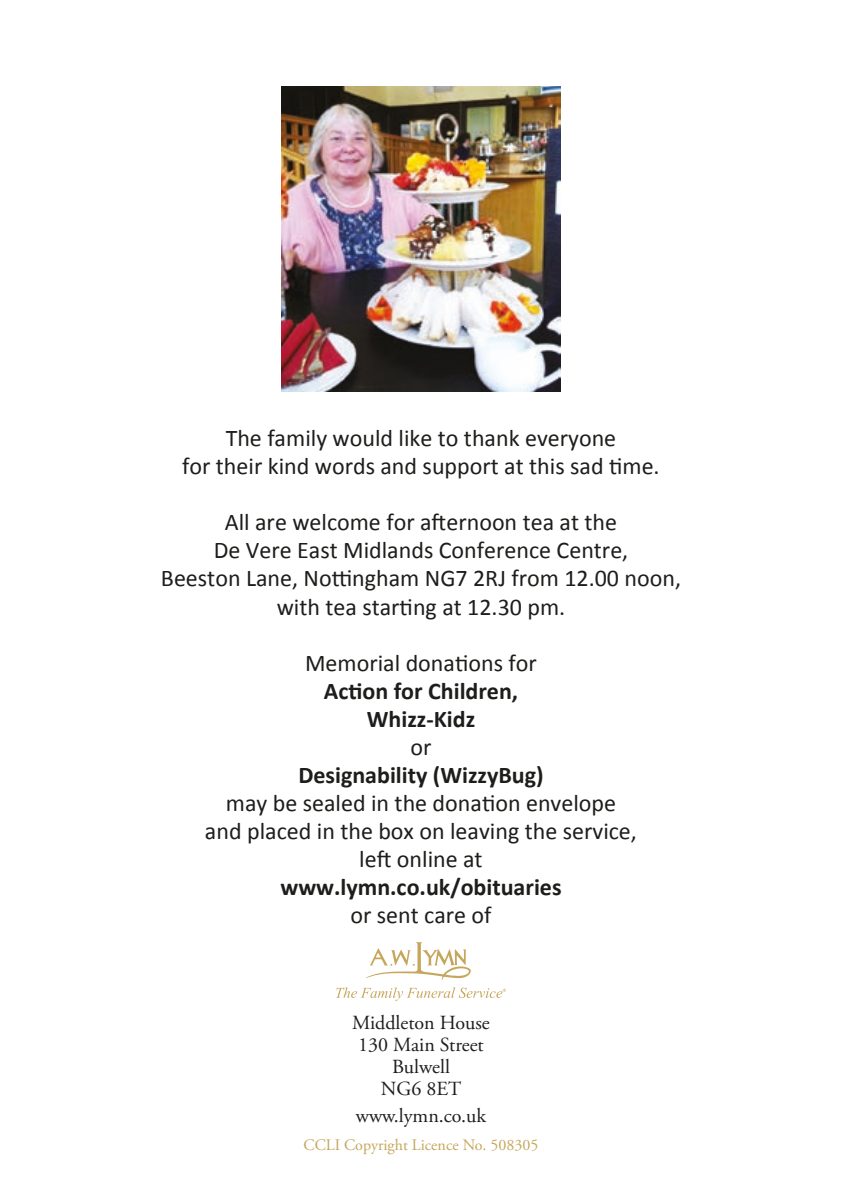
<style>
.page{position:relative;width:842px;height:1191px;background:#fff}
.page>*{position:absolute;margin:0;border:0;box-sizing:border-box;transform-origin:0 0}
.t1{font:24px/28px "Calibri";color:#1d1d1b;text-align:center}
.t2{font:700 24px/28px "Calibri";color:#1d1d1b;text-align:center}
.t3{font:20px/22px "Adobe Garamond Pro";color:#1d1d1b;text-align:center}
.t4{font:16px "Adobe Garamond Pro";color:#c6a65b}
</style>
<div class="page">
<svg style="left:336px;top:942px;width:170px;height:59px"></svg>
<img style="left:282px;top:86px;width:278px;height:305px">
<p class="t1" style="left:182px;top:424px;width:479px">The family would like to thank everyone<br>for their kind words and support at this sad time.</p>
<p class="t1" style="left:161px;top:508px;width:522px">All are welcome for afternoon tea at the<br>De Vere East Midlands Conference Centre,<br>Beeston Lane, Nottingham NG7 2RJ from 12.00 noon, with tea starting at 12.30 pm.</p>
<p class="t1" style="left:305px;top:648px;width:233px">Memorial donations for</p>
<p class="t2" style="left:324px;top:676px;width:196px">Action for Children,<br>Whizz-Kidz</p>
<p class="t1" style="left:410px;top:732px;width:23px">or</p>
<p class="t2" style="left:298px;top:760px;width:247px">Designability (WizzyBug)</p>
<p class="t1" style="left:205px;top:788px;width:433px">may be sealed in the donation envelope and placed in the box on leaving the service, left online at</p>
<p class="t2" style="left:280px;top:872px;width:283px">www.lymn.co.uk/obituaries</p>
<p class="t1" style="left:350px;top:900px;width:143px">or sent care of</p>
<p class="t3" style="left:352px;top:1012px;width:139px">Middleton House<br>130 Main Street<br>Bulwell<br>NG6 8ET</p>
<p class="t3" style="left:356px;top:1105px;width:132px">www.lymn.co.uk</p>
<p class="t4" style="left:304px;top:1135px;width:236px">CCLI Copyright Licence No. 508305</p>
</div>
